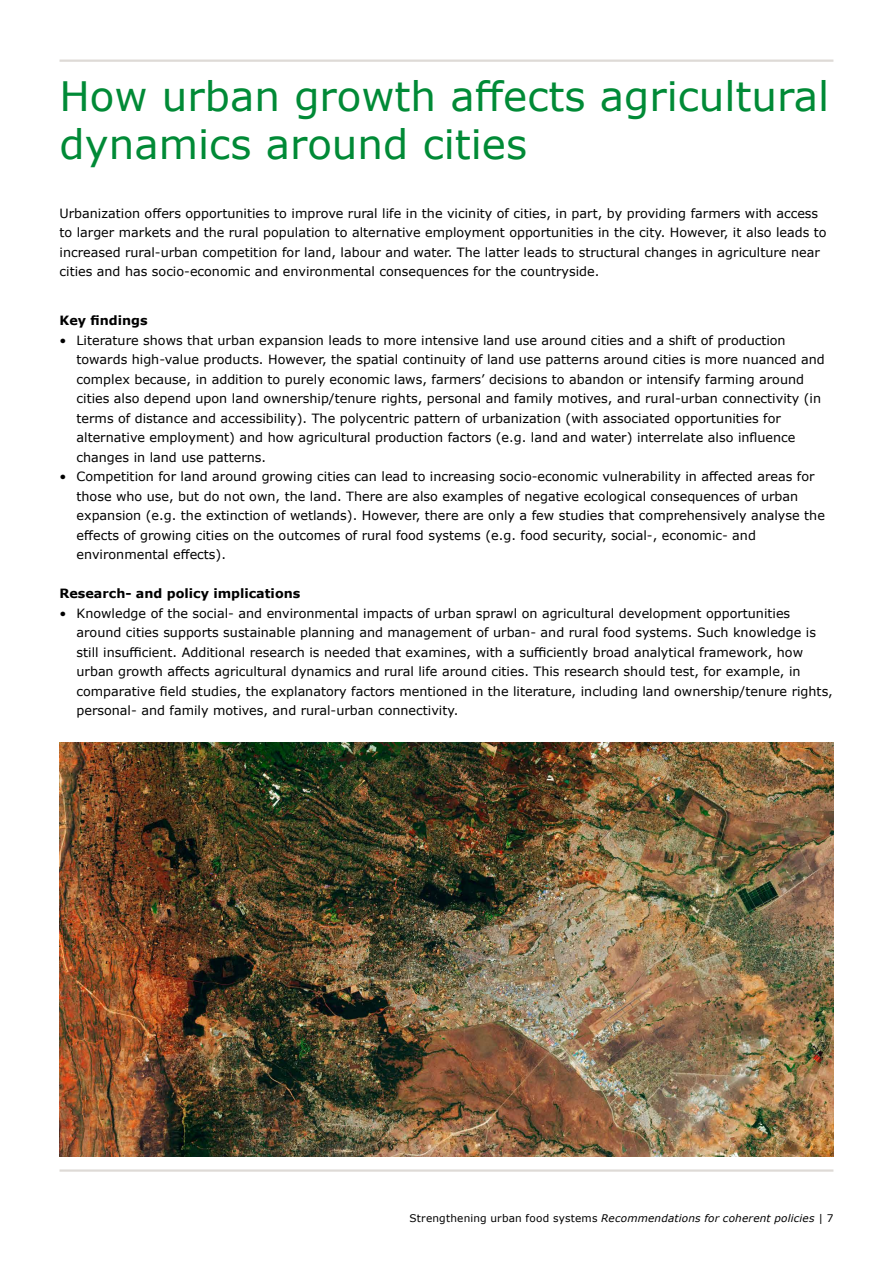
<style>
.page{position:relative;width:893px;height:1263px;background:#fff}
.page>*{position:absolute;margin:0;border:0;box-sizing:border-box;transform-origin:0 0}
.t1{font:40.5px/48.8px "Verdana";color:#008a36}
.t2{font:12.75px/19.5px "Verdana";color:#000}
.t3{font:700 12.75px "Verdana";color:#000}
.t4{font:italic 10.5px "Verdana";letter-spacing:.015em;color:#000}
.s1{font-style:normal}
</style>
<div class="page">
<img style="left:60px;top:742px;width:773px;height:415px">
<hr style="left:60px;top:60px;width:773px;height:2px;background:#dedad6">
<hr style="left:60px;top:1169px;width:773px;height:3px;background:#dedad6">
<h1 class="t1" style="left:60px;top:71px;width:771px">How urban growth affects agricultural dynamics around cities</h1>
<p class="t2" style="left:60px;top:203px;width:769px">Urbanization offers opportunities to improve rural life in the vicinity of cities, in part, by providing farmers with access to larger markets and the rural population to alternative employment opportunities in the city. However, it also leads to increased rural-urban competition for land, labour and water. The latter leads to structural changes in agriculture near cities and has socio-economic and environmental consequences for the countryside.</p>
<p class="t3" style="left:60px;top:311px;width:90px">Key findings</p>
<p class="t2" style="left:77px;top:330px;width:750px;text-indent:-17px">• Literature shows that urban expansion leads to more intensive land use around cities and a shift of production towards high-value products. However, the spatial continuity of land use patterns around cities is more nuanced and complex because, in addition to purely economic laws, farmers’ decisions to abandon or intensify farming around cities also depend upon land ownership/tenure rights, personal and family motives, and rural-urban connectivity (in terms of distance and accessibility). The polycentric pattern of urbanization (with associated opportunities for alternative employment) and how agricultural production factors (e.g. land and water) interrelate also influence changes in land use patterns.</p>
<p class="t2" style="left:77px;top:467px;width:750px;text-indent:-17px">• Competition for land around growing cities can lead to increasing socio-economic vulnerability in affected areas for those who use, but do not own, the land. There are also examples of negative ecological consequences of urban expansion (e.g. the extinction of wetlands). However, there are only a few studies that comprehensively analyse the effects of growing cities on the outcomes of rural food systems (e.g. food security, social-, economic- and environmental effects).</p>
<p class="t3" style="left:60px;top:584px;width:242px">Research- and policy implications</p>
<p class="t2" style="left:77px;top:603px;width:758px;text-indent:-17px">• Knowledge of the social- and environmental impacts of urban sprawl on agricultural development opportunities around cities supports sustainable planning and management of urban- and rural food systems. Such knowledge is still insufficient. Additional research is needed that examines, with a sufficiently broad analytical framework, how urban growth affects agricultural dynamics and rural life around cities. This research should test, for example, in comparative field studies, the explanatory factors mentioned in the literature, including land ownership/tenure rights, personal- and family motives, and rural-urban connectivity.</p>
<p class="t4" style="left:410px;top:1211px;width:425px"><span class="s1">Strengthening urban food systems</span> Recommendations for coherent policies <span class="s1">| 7</span></p>
</div>
